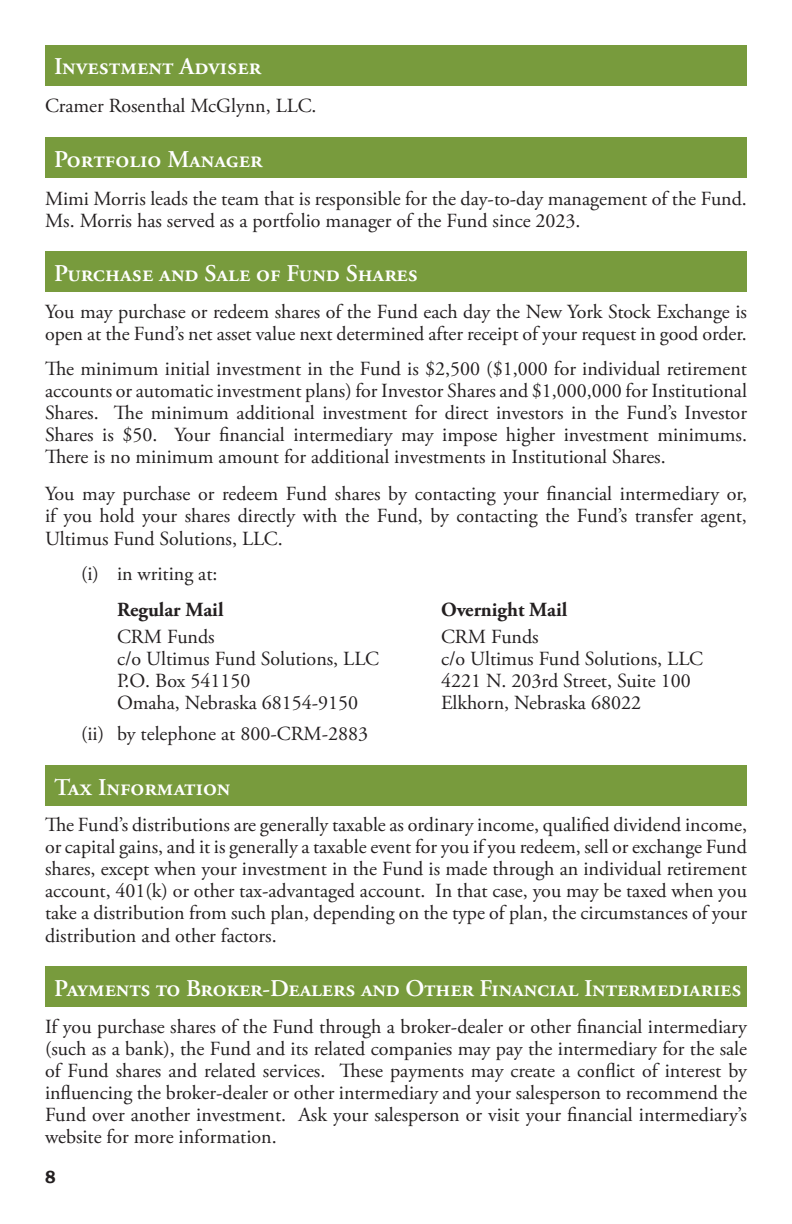
<style>
.page{position:relative;width:792px;height:1224px;background:#fff}
.page>*{position:absolute;margin:0;border:0;box-sizing:border-box;transform-origin:0 0}
.t1{font:600 24px "Adobe Garamond Pro";letter-spacing:-.01em;color:#fff}
.t2{font:20px/22px "Adobe Garamond Pro";color:#231f20;text-align:justify}
.t3{font:700 20px "Adobe Garamond Pro";color:#231f20}
.t4{font:600 18px "Franklin Gothic";color:#231f20}
</style>
<div class="page">
<div style="left:45px;top:45px;width:702px;height:41px;background:#789b3d"></div>
<div style="left:45px;top:138px;width:702px;height:40px;background:#789b3d"></div>
<div style="left:45px;top:251px;width:702px;height:41px;background:#789b3d"></div>
<div style="left:45px;top:765px;width:702px;height:41px;background:#789b3d"></div>
<div style="left:45px;top:967px;width:702px;height:40px;background:#789b3d"></div>
<p class="t1" style="left:54px;top:53px;width:209px">Investment Adviser</p>
<p class="t2" style="left:45px;top:95px;width:273px">Cramer Rosenthal McGlynn, LLC.</p>
<p class="t1" style="left:54px;top:146px;width:210px">Portfolio Manager</p>
<p class="t2" style="left:45px;top:188px;width:703px">Mimi Morris leads the team that is responsible for the day-to-day management of the Fund.<br>Ms. Morris has served as a portfolio manager of the Fund since 2023.</p>
<p class="t1" style="left:54px;top:259px;width:365px">Purchase and Sale of Fund Shares</p>
<p class="t2" style="left:45px;top:301px;width:704px">You may purchase or redeem shares of the Fund each day the New York Stock Exchange is open at the Fund’s net asset value next determined after receipt of your request in good order.</p>
<p class="t2" style="left:45px;top:359px;width:704px">The minimum initial investment in the Fund is $2,500 ($1,000 for individual retirement accounts or automatic investment plans) for Investor Shares and $1,000,000 for Institutional Shares. The minimum additional investment for direct investors in the Fund’s Investor Shares is $50. Your financial intermediary may impose higher investment minimums.<br>There is no minimum amount for additional investments in Institutional Shares.</p>
<p class="t2" style="left:45px;top:483px;width:704px">You may purchase or redeem Fund shares by contacting your financial intermediary or, if you hold your shares directly with the Fund, by contacting the Fund’s transfer agent, Ultimus Fund Solutions, LLC.</p>
<p class="t2" style="left:81px;top:564px;width:138px">(i) in writing at:</p>
<p class="t3" style="left:117px;top:598px;width:108px">Regular Mail</p>
<p class="t3" style="left:441px;top:598px;width:128px">Overnight Mail</p>
<p class="t2" style="left:117px;top:627px;width:99px">CRM Funds</p>
<p class="t2" style="left:441px;top:627px;width:99px">CRM Funds</p>
<p class="t2" style="left:117px;top:649px;width:264px">c/o Ultimus Fund Solutions, LLC</p>
<p class="t2" style="left:441px;top:649px;width:264px">c/o Ultimus Fund Solutions, LLC</p>
<p class="t2" style="left:117px;top:671px;width:135px">P.O. Box 541150</p>
<p class="t2" style="left:441px;top:671px;width:251px">4221 N. 203rd Street, Suite 100</p>
<p class="t2" style="left:117px;top:693px;width:243px">Omaha, Nebraska 68154-9150</p>
<p class="t2" style="left:441px;top:693px;width:202px">Elkhorn, Nebraska 68022</p>
<p class="t2" style="left:81px;top:723px;width:289px">(ii) by telephone at 800-CRM-2883</p>
<p class="t1" style="left:54px;top:773px;width:178px">Tax Information</p>
<p class="t2" style="left:45px;top:815px;width:704px">The Fund’s distributions are generally taxable as ordinary income, qualified dividend income, or capital gains, and it is generally a taxable event for you if you redeem, sell or exchange Fund shares, except when your investment in the Fund is made through an individual retirement account, 401(k) or other tax-advantaged account. In that case, you may be taxed when you take a distribution from such plan, depending on the type of plan, the circumstances of your distribution and other factors.</p>
<p class="t1" style="left:54px;top:975px;width:689px">Payments to Broker-Dealers and Other Financial Intermediaries</p>
<p class="t2" style="left:45px;top:1016px;width:704px">If you purchase shares of the Fund through a broker-dealer or other financial intermediary (such as a bank), the Fund and its related companies may pay the intermediary for the sale of Fund shares and related services. These payments may create a conflict of interest by influencing the broker-dealer or other intermediary and your salesperson to recommend the Fund over another investment. Ask your salesperson or visit your financial intermediary’s website for more information.</p>
<p class="t4" style="left:45px;top:1166px;width:12px">8</p>
</div>
